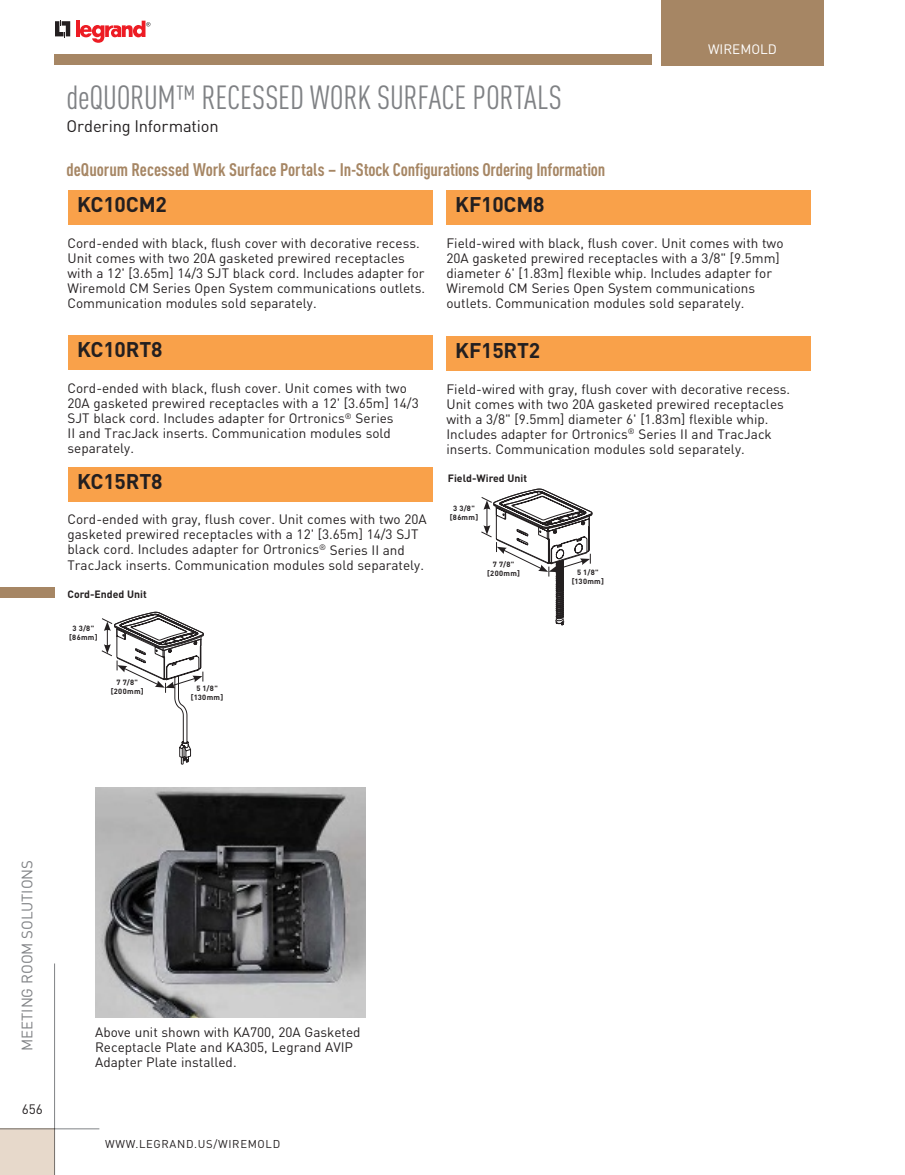
<style>
.page{position:relative;width:905px;height:1175px;background:#fff}
.page>*{position:absolute;margin:0;border:0;box-sizing:border-box;transform-origin:0 0}
.t1{font:condensed 33px "DIN Pro";letter-spacing:-.005em;color:#808285}
.t2{font:700 21px "DIN Pro";letter-spacing:-.01em;color:#231f20}
.t3{font:700 condensed 18px "DIN Pro";letter-spacing:-.005em;color:#a68664}
.t4{font:16.5px "DIN Pro";letter-spacing:-.01em;color:#231f20}
.t5{font:15px "DIN Pro";color:#808285}
.t6{font:13.5px/15px "DIN Pro";color:#231f20}
.t7{font:13.5px "DIN Pro";color:#fff}
.t8{font:11.25px "DIN Pro";letter-spacing:.06em;color:#231f20}
.t9{font:700 10.5px "DIN Pro";color:#231f20}
.t10{font:700 7.5px/9px "DIN Pro";letter-spacing:.045em;color:#231f20;text-align:center}
</style>
<div class="page">
<div style="left:0;top:587px;width:55px;height:11px;background:#a68664"></div>
<hr style="left:76px;top:21px;width:3px;height:16px;background:#ed1c24">
<svg style="left:80px;top:21px;width:70px;height:22px"></svg>
<svg style="left:55px;top:20px;width:15px;height:18px"></svg>
<div style="left:662px;top:0;width:162px;height:65px;background:#a68664"></div>
<div style="left:54px;top:54px;width:597px;height:11px;background:#a68664"></div>
<div style="left:0;top:1128px;width:55px;height:46px;background:#e7d9cb"></div>
<hr style="left:0;top:1128px;width:99px;height:1px;background:#808285">
<hr style="left:54px;top:963px;width:1px;height:211px;background:#808285">
<svg style="left:101px;top:612px;width:103px;height:152px"></svg>
<svg style="left:481px;top:489px;width:111px;height:136px"></svg>
<div style="left:68px;top:190px;width:365px;height:35px;background:#f9a14a"></div>
<div style="left:446px;top:190px;width:365px;height:35px;background:#f9a14a"></div>
<div style="left:68px;top:335px;width:365px;height:35px;background:#f9a14a"></div>
<div style="left:446px;top:336px;width:364px;height:35px;background:#f9a14a"></div>
<div style="left:68px;top:467px;width:365px;height:34px;background:#f9a14a"></div>
<img style="left:95px;top:787px;width:270px;height:230px">
<h1 class="t1" style="left:67px;top:78px;width:496px">DEQUORUM™ RECESSED WORK SURFACE PORTALS</h1>
<p class="t4" style="left:67px;top:114px;width:154px">Ordering Information</p>
<h3 class="t3" style="left:67px;top:159px;width:540px">deQuorum Recessed Work Surface Portals – In-Stock Configurations Ordering Information</h3>
<h2 class="t2" style="left:77px;top:190px;width:91px">KC10CM2</h2>
<h2 class="t2" style="left:455px;top:190px;width:91px">KF10CM8</h2>
<p class="t7" style="left:708px;top:40px;width:70px">WIREMOLD</p>
<p class="t6" style="left:68px;top:235px;width:359px">Cord-ended with black, flush cover with decorative recess.<br>Unit comes with two 20A gasketed prewired receptacles with a 12' [3.65m] 14/3 SJT black cord. Includes adapter for Wiremold CM Series Open System communications outlets.<br>Communication modules sold separately.</p>
<h2 class="t2" style="left:77px;top:335px;width:87px">KC10RT8</h2>
<p class="t6" style="left:67px;top:380px;width:352px">Cord-ended with black, flush cover. Unit comes with two 20A gasketed prewired receptacles with a 12' [3.65m] 14/3<br>SJT black cord. Includes adapter for Ortronics<sup>®</sup> Series<br>II and TracJack inserts. Communication modules sold separately.</p>
<h2 class="t2" style="left:77px;top:467px;width:87px">KC15RT8</h2>
<p class="t6" style="left:67px;top:511px;width:361px">Cord-ended with gray, flush cover. Unit comes with two 20A gasketed prewired receptacles with a 12' [3.65m] 14/3 SJT black cord. Includes adapter for Ortronics<sup>®</sup> Series II and TracJack inserts. Communication modules sold separately.</p>
<p class="t9" style="left:67px;top:587px;width:81px">Cord-Ended Unit</p>
<p class="t10" style="left:69px;top:623px;width:30px">3 3/8" [86mm]</p>
<p class="t10" style="left:111px;top:677px;width:34px">7 7/8" [200mm]</p>
<p class="t10" style="left:191px;top:683px;width:34px">5 1/8" [130mm]</p>
<p class="t6" style="left:446px;top:235px;width:338px">Field-wired with black, flush cover. Unit comes with two 20A gasketed prewired receptacles with a 3/8" [9.5mm] diameter 6' [1.83m] flexible whip. Includes adapter for Wiremold CM Series Open System communications outlets. Communication modules sold separately.</p>
<h2 class="t2" style="left:455px;top:336px;width:87px">KF15RT2</h2>
<p class="t6" style="left:446px;top:381px;width:345px">Field-wired with gray, flush cover with decorative recess.<br>Unit comes with two 20A gasketed prewired receptacles with a 3/8" [9.5mm] diameter 6' [1.83m] flexible whip.<br>Includes adapter for Ortronics<sup>®</sup> Series II and TracJack inserts. Communication modules sold separately.</p>
<p class="t9" style="left:448px;top:471px;width:81px">Field-Wired Unit</p>
<p class="t10" style="left:450px;top:504px;width:30px">3 3/8" [86mm]</p>
<p class="t10" style="left:487px;top:560px;width:34px">7 7/8" [200mm]</p>
<p class="t10" style="left:571px;top:567px;width:34px">5 1/8" [130mm]</p>
<p class="t5" style="left:17px;top:1051px;width:193px;rotate:-90deg">MEETING ROOM SOLUTIONS</p>
<p class="t6" style="left:22px;top:1100px;width:23px">656</p>
<p class="t6" style="left:95px;top:1024px;width:267px">Above unit shown with KA700, 20A Gasketed<br>Receptacle Plate and KA305, Legrand AVIP<br>Adapter Plate installed.</p>
<p class="t8" style="left:105px;top:1136px;width:177px">www.LEGRAND.us/WIREMOLD</p>
</div>
